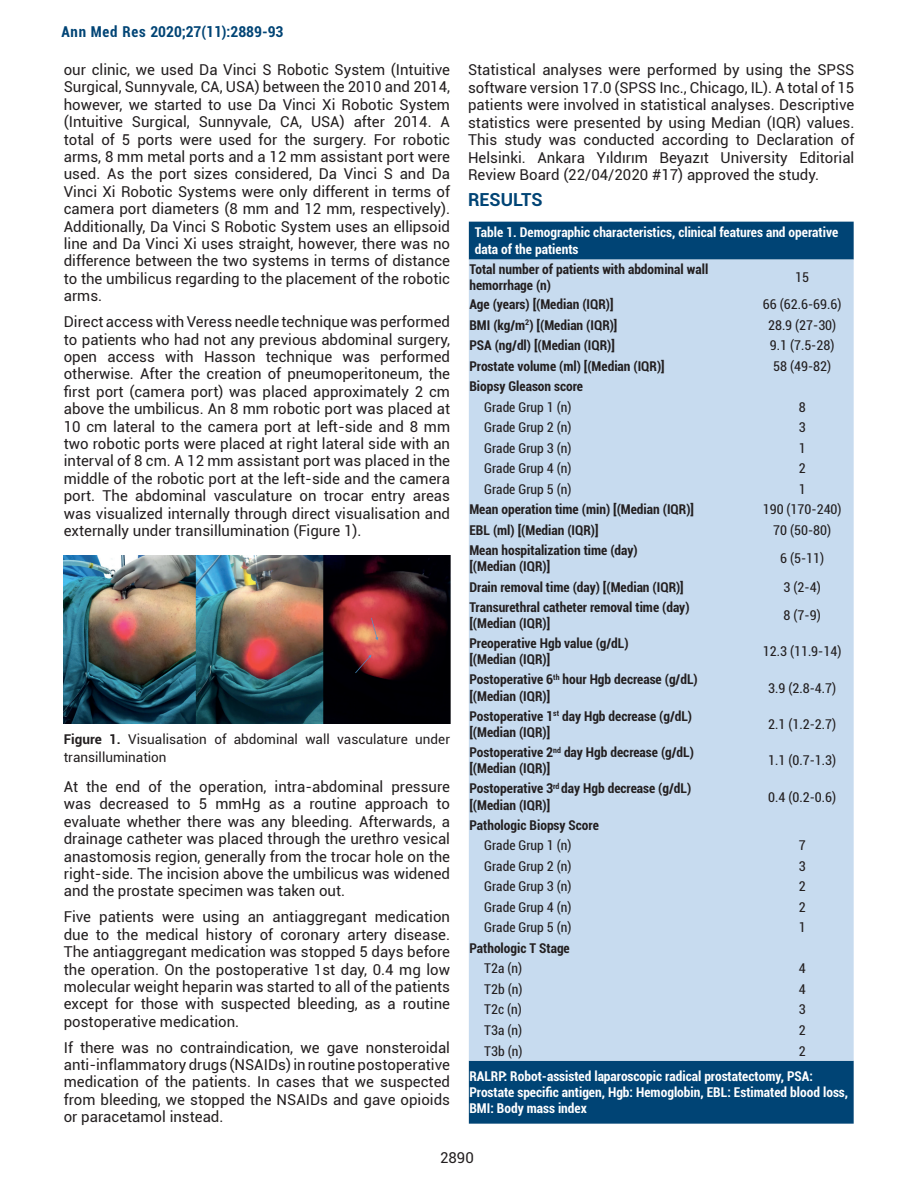
<style>
.page{position:relative;width:918px;height:1188px;background:#fff}
.page>*{position:absolute;margin:0;border:0;box-sizing:border-box;transform-origin:0 0}
.t1{font:700 18px "Roboto";color:#004475}
.t2{font:15px/17.4px "Roboto";color:#231f20;text-align:justify}
.t3{font:700 condensed 15px "Roboto";color:#004475}
.t4{font:700 condensed 13.5px/16.2px "Roboto";color:#231f20}
.t5{font:condensed 13.5px "Roboto";color:#231f20}
.t6{font:700 condensed 13.5px/16.2px "Roboto";color:#fff}
.t7{font:13.5px/17.5px "Roboto";color:#231f20}
.s1{font-weight:700}
</style>
<div class="page">
<div style="left:469px;top:222px;width:385px;height:902px;background:#004475"></div>
<div style="left:469px;top:260px;width:385px;height:801px;background:#c7dbef"></div>
<img style="left:64px;top:555px;width:386px;height:169px">
<p class="t3" style="left:61px;top:21px;width:224px">Ann Med Res 2020;27(11):2889-93</p>
<p class="t2" style="left:64px;top:60px;width:388px">our clinic, we used Da Vinci S Robotic System (Intuitive Surgical, Sunnyvale, CA, USA) between the 2010 and 2014, however, we started to use Da Vinci Xi Robotic System (Intuitive Surgical, Sunnyvale, CA, USA) after 2014. A total of 5 ports were used for the surgery. For robotic arms, 8 mm metal ports and a 12 mm assistant port were used. As the port sizes considered, Da Vinci S and Da Vinci Xi Robotic Systems were only different in terms of camera port diameters (8 mm and 12 mm, respectively).<br>Additionally, Da Vinci S Robotic System uses an ellipsoid line and Da Vinci Xi uses straight, however, there was no difference between the two systems in terms of distance to the umbilicus regarding to the placement of the robotic arms.</p>
<p class="t2" style="left:64px;top:313px;width:388px">Direct access with Veress needle technique was performed to patients who had not any previous abdominal surgery, open access with Hasson technique was performed otherwise. After the creation of pneumoperitoneum, the first port (camera port) was placed approximately 2 cm above the umbilicus. An 8 mm robotic port was placed at 10 cm lateral to the camera port at left-side and 8 mm two robotic ports were placed at right lateral side with an interval of 8 cm. A 12 mm assistant port was placed in the middle of the robotic port at the left-side and the camera port. The abdominal vasculature on trocar entry areas was visualized internally through direct visualisation and externally under transillumination (Figure 1).</p>
<p class="t7" style="left:64px;top:730px;width:388px"><span class="s1">Figure 1.</span> Visualisation of abdominal wall vasculature under transillumination</p>
<p class="t2" style="left:64px;top:777px;width:388px">At the end of the operation, intra-abdominal pressure was decreased to 5 mmHg as a routine approach to evaluate whether there was any bleeding. Afterwards, a drainage catheter was placed through the urethro vesical anastomosis region, generally from the trocar hole on the right-side. The incision above the umbilicus was widened and the prostate specimen was taken out.</p>
<p class="t2" style="left:64px;top:908px;width:388px">Five patients were using an antiaggregant medication due to the medical history of coronary artery disease.<br>The antiaggregant medication was stopped 5 days before the operation. On the postoperative 1st day, 0.4 mg low molecular weight heparin was started to all of the patients except for those with suspected bleeding, as a routine postoperative medication.</p>
<p class="t2" style="left:64px;top:1038px;width:388px">If there was no contraindication, we gave nonsteroidal anti-inflammatory drugs (NSAIDs) in routine postoperative medication of the patients. In cases that we suspected from bleeding, we stopped the NSAIDs and gave opioids or paracetamol instead.</p>
<p class="t2" style="left:468px;top:60px;width:388px">Statistical analyses were performed by using the SPSS software version 17.0 (SPSS Inc., Chicago, IL). A total of 15 patients were involved in statistical analyses. Descriptive statistics were presented by using Median (IQR) values.<br>This study was conducted according to Declaration of Helsinki. Ankara Yıldırım Beyazıt University Editorial Review Board (22/04/2020 #17) approved the study.</p>
<p class="t1" style="left:468px;top:187px;width:76px">RESULTS</p>
<p class="t6" style="left:475px;top:224px;width:365px">Table 1. Demographic characteristics, clinical features and operative data of the patients</p>
<p class="t4" style="left:469px;top:260px;width:240px">Total number of patients with abdominal wall hemorrhage (n)</p>
<p class="t5" style="left:795px;top:268px;width:15px">15</p>
<p class="t4" style="left:469px;top:296px;width:146px">Age (years) [(Median (IQR)]</p>
<p class="t5" style="left:763px;top:295px;width:80px">66 (62.6-69.6)</p>
<p class="t4" style="left:469px;top:316px;width:150px">BMI (kg/m<sup>2</sup>) [(Median (IQR)]</p>
<p class="t5" style="left:768px;top:315px;width:70px">28.9 (27-30)</p>
<p class="t4" style="left:469px;top:337px;width:147px">PSA (ng/dl) [(Median (IQR)]</p>
<p class="t5" style="left:770px;top:336px;width:66px">9.1 (7.5-28)</p>
<p class="t4" style="left:469px;top:357px;width:197px">Prostate volume (ml) [(Median (IQR)]</p>
<p class="t5" style="left:773px;top:356px;width:59px">58 (49-82)</p>
<p class="t4" style="left:469px;top:378px;width:115px">Biopsy Gleason score</p>
<p class="t5" style="left:484px;top:397px;width:89px">Grade Grup 1 (n)</p>
<p class="t5" style="left:799px;top:397px;width:8px">8</p>
<p class="t5" style="left:484px;top:418px;width:89px">Grade Grup 2 (n)</p>
<p class="t5" style="left:799px;top:418px;width:8px">3</p>
<p class="t5" style="left:484px;top:438px;width:89px">Grade Grup 3 (n)</p>
<p class="t5" style="left:799px;top:438px;width:8px">1</p>
<p class="t5" style="left:484px;top:459px;width:89px">Grade Grup 4 (n)</p>
<p class="t5" style="left:799px;top:459px;width:8px">2</p>
<p class="t5" style="left:484px;top:479px;width:89px">Grade Grup 5 (n)</p>
<p class="t5" style="left:799px;top:479px;width:8px">1</p>
<p class="t4" style="left:469px;top:501px;width:226px">Mean operation time (min) [(Median (IQR)]</p>
<p class="t5" style="left:763px;top:500px;width:80px">190 (170-240)</p>
<p class="t4" style="left:469px;top:521px;width:131px">EBL (ml) [(Median (IQR)]</p>
<p class="t5" style="left:773px;top:521px;width:59px">70 (50-80)</p>
<p class="t4" style="left:469px;top:542px;width:170px">Mean hospitalization time (day) [(Median (IQR)]</p>
<p class="t5" style="left:780px;top:549px;width:46px">6 (5-11)</p>
<p class="t4" style="left:469px;top:578px;width:216px">Drain removal time (day) [(Median (IQR)]</p>
<p class="t5" style="left:784px;top:577px;width:39px">3 (2-4)</p>
<p class="t4" style="left:469px;top:598px;width:222px">Transurethral catheter removal time (day) [(Median (IQR)]</p>
<p class="t5" style="left:784px;top:606px;width:39px">8 (7-9)</p>
<p class="t4" style="left:469px;top:635px;width:161px">Preoperative Hgb value (g/dL) [(Median (IQR)]</p>
<p class="t5" style="left:763px;top:642px;width:80px">12.3 (11.9-14)</p>
<p class="t4" style="left:469px;top:671px;width:230px">Postoperative 6<sup>th</sup> hour Hgb decrease (g/dL) [(Median (IQR)]</p>
<p class="t5" style="left:768px;top:678px;width:69px">3.9 (2.8-4.7)</p>
<p class="t4" style="left:469px;top:707px;width:224px">Postoperative 1<sup>st</sup> day Hgb decrease (g/dL) [(Median (IQR)]</p>
<p class="t5" style="left:768px;top:715px;width:69px">2.1 (1.2-2.7)</p>
<p class="t4" style="left:469px;top:744px;width:226px">Postoperative 2<sup>nd</sup> day Hgb decrease (g/dL) [(Median (IQR)]</p>
<p class="t5" style="left:768px;top:751px;width:69px">1.1 (0.7-1.3)</p>
<p class="t4" style="left:469px;top:780px;width:223px">Postoperative 3<sup>rd</sup> day Hgb decrease (g/dL) [(Median (IQR)]</p>
<p class="t5" style="left:768px;top:787px;width:69px">0.4 (0.2-0.6)</p>
<p class="t4" style="left:469px;top:817px;width:131px">Pathologic Biopsy Score</p>
<p class="t5" style="left:484px;top:836px;width:89px">Grade Grup 1 (n)</p>
<p class="t5" style="left:799px;top:836px;width:8px">7</p>
<p class="t5" style="left:484px;top:857px;width:89px">Grade Grup 2 (n)</p>
<p class="t5" style="left:799px;top:857px;width:8px">3</p>
<p class="t5" style="left:484px;top:877px;width:89px">Grade Grup 3 (n)</p>
<p class="t5" style="left:799px;top:877px;width:8px">2</p>
<p class="t5" style="left:484px;top:898px;width:89px">Grade Grup 4 (n)</p>
<p class="t5" style="left:799px;top:898px;width:8px">2</p>
<p class="t5" style="left:484px;top:918px;width:89px">Grade Grup 5 (n)</p>
<p class="t5" style="left:799px;top:918px;width:8px">1</p>
<p class="t4" style="left:469px;top:940px;width:102px">Pathologic T Stage</p>
<p class="t5" style="left:484px;top:959px;width:39px">T2a (n)</p>
<p class="t5" style="left:799px;top:959px;width:8px">4</p>
<p class="t5" style="left:484px;top:980px;width:40px">T2b (n)</p>
<p class="t5" style="left:799px;top:980px;width:8px">4</p>
<p class="t5" style="left:484px;top:1000px;width:39px">T2c (n)</p>
<p class="t5" style="left:799px;top:1000px;width:8px">3</p>
<p class="t5" style="left:484px;top:1021px;width:39px">T3a (n)</p>
<p class="t5" style="left:799px;top:1021px;width:8px">2</p>
<p class="t5" style="left:484px;top:1041px;width:40px">T3b (n)</p>
<p class="t5" style="left:799px;top:1041px;width:8px">2</p>
<p class="t6" style="left:469px;top:1068px;width:380px">RALRP: Robot-assisted laparoscopic radical prostatectomy, PSA:<br>Prostate specific antigen, Hgb: Hemoglobin, EBL: Estimated blood loss,<br>BMI: Body mass index</p>
<p class="t2" style="left:440px;top:1148px;width:35px">2890</p>
</div>
